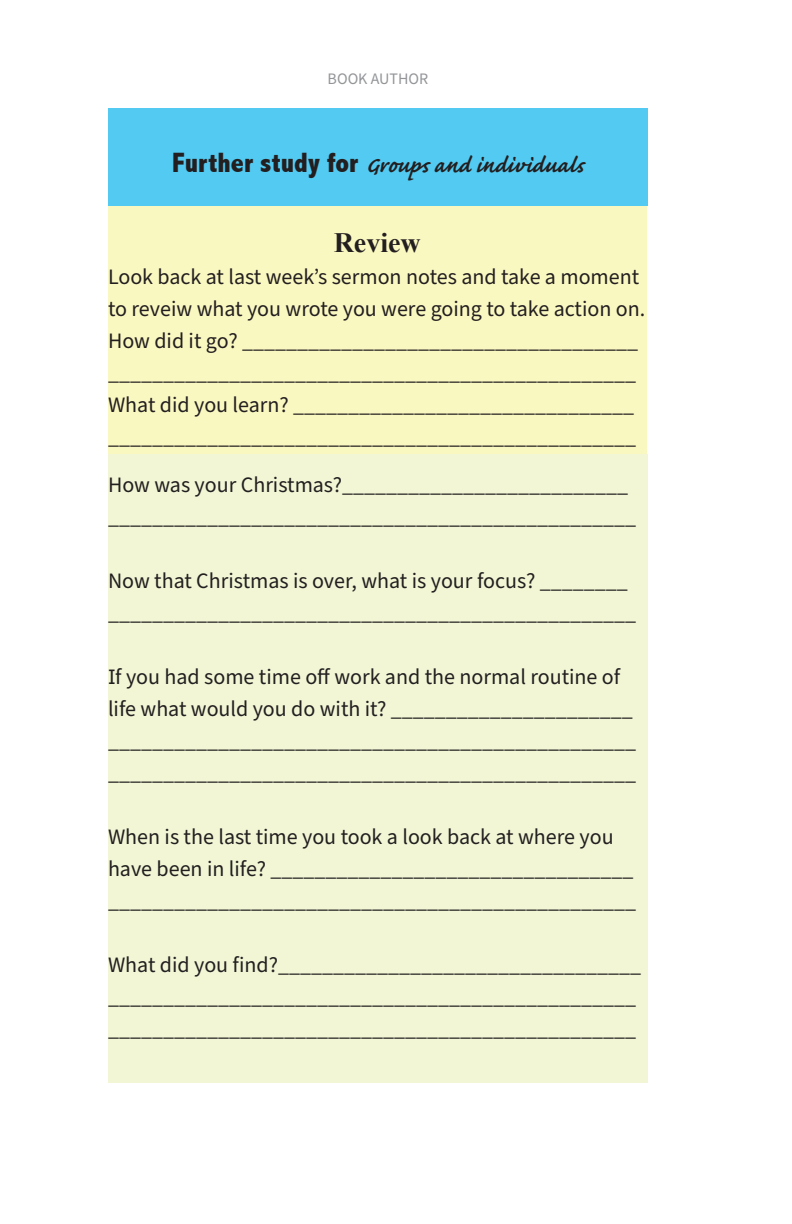
<style>
.page{position:relative;width:792px;height:1224px;background:#fff}
.page>*{position:absolute;margin:0;border:0;box-sizing:border-box;transform-origin:0 0}
.t1{font:700 28px "Caflisch Script Pro";color:#231f20}
.t2{font:700 28px "Times New Roman";color:#231f20}
.t3{font:22px/32px "Source Sans Pro";color:#231f20}
.t4{font:16px "Source Sans Pro";color:#939598}
.s1{font-family:"Abadi";font-weight:800;font-stretch:condensed}
</style>
<div class="page">
<div style="left:108px;top:206px;width:538px;height:248px;background:#faf8c1"></div>
<div style="left:108px;top:108px;width:540px;height:98px;background:#52caf1"></div>
<div style="left:108px;top:454px;width:540px;height:629px;background:#f2f6d5"></div>
<p class="t4" style="left:328px;top:68px;width:102px">BOOK AUTHOR</p>
<p class="t1" style="left:172px;top:151px;width:413px"><span class="s1">Further study for</span> Groups and individuals</p>
<p class="t2" style="left:334px;top:223px;width:89px">Review</p>
<p class="t3" style="left:108px;top:261px;width:539px">Look back at last week’s sermon notes and take a moment to reveiw what you wrote you were going to take action on.<br>How did it go? ____________________________________</p>
<p class="t3" style="left:108px;top:357px;width:529px">________________________________________________</p>
<p class="t3" style="left:108px;top:389px;width:528px">What did you learn? _______________________________</p>
<p class="t3" style="left:108px;top:421px;width:529px">________________________________________________</p>
<p class="t3" style="left:108px;top:469px;width:522px">How was your Christmas?__________________________</p>
<p class="t3" style="left:108px;top:501px;width:529px">________________________________________________</p>
<p class="t3" style="left:108px;top:565px;width:521px">Now that Christmas is over, what is your focus? ________</p>
<p class="t3" style="left:108px;top:597px;width:529px">________________________________________________</p>
<p class="t3" style="left:108px;top:661px;width:526px">If you had some time off work and the normal routine of life what would you do with it? ______________________</p>
<p class="t3" style="left:108px;top:725px;width:529px">________________________________________________</p>
<p class="t3" style="left:108px;top:757px;width:529px">________________________________________________</p>
<p class="t3" style="left:108px;top:821px;width:527px">When is the last time you took a look back at where you have been in life? _________________________________</p>
<p class="t3" style="left:108px;top:885px;width:529px">________________________________________________</p>
<p class="t3" style="left:108px;top:949px;width:535px">What did you find?_________________________________</p>
<p class="t3" style="left:108px;top:981px;width:529px">________________________________________________</p>
<p class="t3" style="left:108px;top:1013px;width:529px">________________________________________________</p>
</div>
